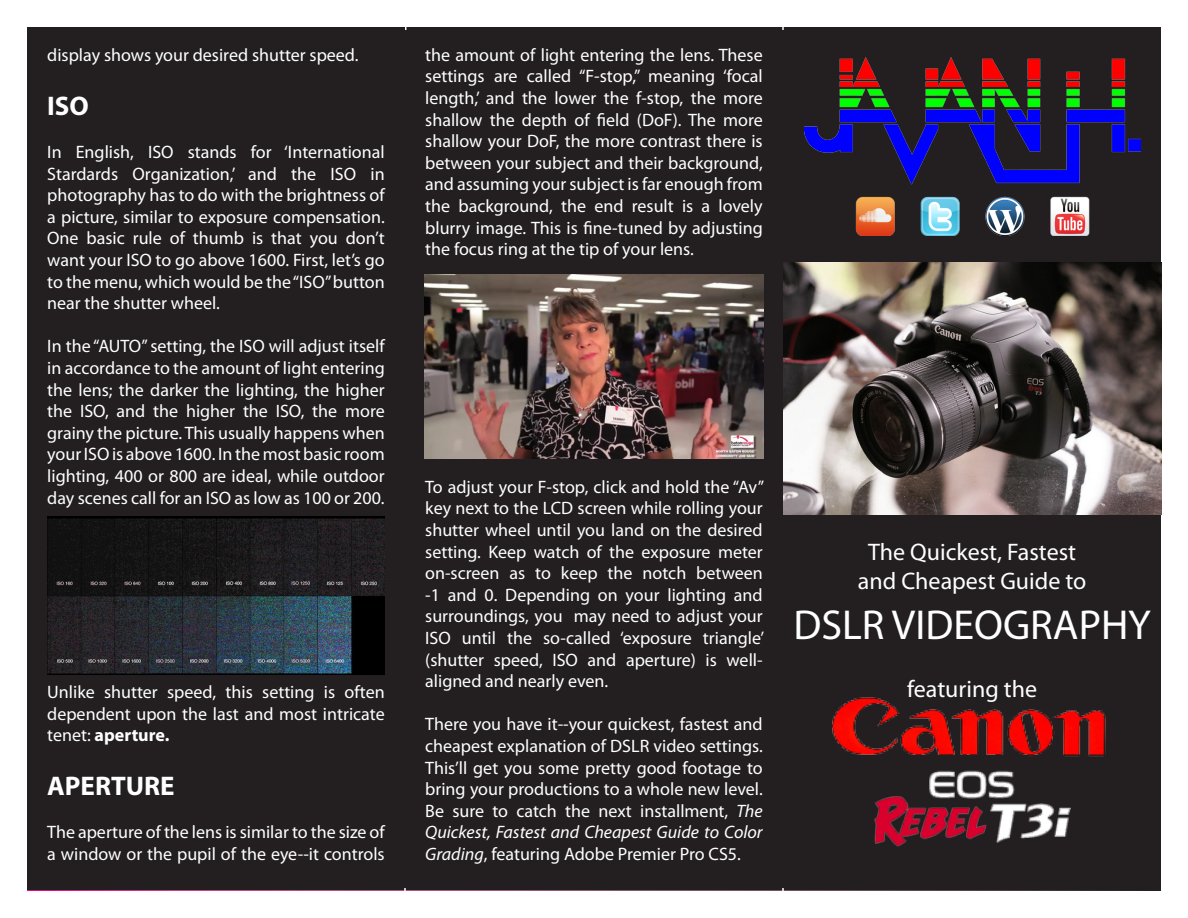
<style>
.page{position:relative;width:1188px;height:918px;background:#fff}
.page>*{position:absolute;margin:0;border:0;box-sizing:border-box;transform-origin:0 0}
.t1{font:42px "Myriad Pro";color:#fff}
.t2{font:700 27px "Myriad Pro";color:#fff}
.t3{font:24px "Myriad Pro";color:#fff}
.t4{font:18px/21.6px "Myriad Pro";color:#fff;text-align:justify}
.s1{font-weight:700}
.s2{font-style:italic}
</style>
<div class="page">
<div style="left:27px;top:27px;width:1134px;height:864px;background:#231f20"></div>
<img style="left:47px;top:516px;width:338px;height:159px">
<img style="left:425px;top:275px;width:338px;height:184px">
<img style="left:783px;top:262px;width:379px;height:253px">
<img style="left:804px;top:57px;width:336px;height:178px">
<img style="left:874px;top:830px;width:193px;height:17px">
<img style="left:832px;top:697px;width:274px;height:133px">
<p class="t4" style="left:47px;top:44px;width:313px">display shows your desired shutter speed.</p>
<p class="t2" style="left:47px;top:88px;width:43px">ISO</p>
<p class="t4" style="left:47px;top:141px;width:339px">In English, ISO stands for ‘International Stardards Organization,’ and the ISO in photography has to do with the brightness of a picture, similar to exposure compensation.<br>One basic rule of thumb is that you don’t want your ISO to go above 1600. First, let’s go to the menu, which would be the “ISO” button near the shutter wheel.</p>
<p class="t4" style="left:47px;top:335px;width:339px">In the “AUTO” setting, the ISO will adjust itself in accordance to the amount of light entering the lens; the darker the lighting, the higher the ISO, and the higher the ISO, the more grainy the picture. This usually happens when your ISO is above 1600. In the most basic room lighting, 400 or 800 are ideal, while outdoor day scenes call for an ISO as low as 100 or 200.</p>
<p class="t4" style="left:47px;top:681px;width:339px">Unlike shutter speed, this setting is often dependent upon the last and most intricate tenet: <span class="s1">aperture.</span></p>
<p class="t2" style="left:47px;top:768px;width:129px">APERTURE</p>
<p class="t4" style="left:47px;top:821px;width:339px">The aperture of the lens is similar to the size of a window or the pupil of the eye--it controls</p>
<p class="t4" style="left:425px;top:44px;width:339px">the amount of light entering the lens. These settings are called “F-stop,” meaning ‘focal length,’ and the lower the f-stop, the more shallow the depth of field (DoF). The more shallow your DoF, the more contrast there is between your subject and their background, and assuming your subject is far enough from the background, the end result is a lovely blurry image. This is fine-tuned by adjusting the focus ring at the tip of your lens.</p>
<p class="t4" style="left:425px;top:476px;width:341px">To adjust your F-stop, click and hold the “Av” key next to the LCD screen while rolling your shutter wheel until you land on the desired setting. Keep watch of the exposure meter on-screen as to keep the notch between -1 and 0. Depending on your lighting and surroundings, you may need to adjust your ISO until the so-called ‘exposure triangle’ (shutter speed, ISO and aperture) is well&shy;aligned and nearly even.</p>
<p class="t4" style="left:425px;top:713px;width:339px">There you have it--your quickest, fastest and cheapest explanation of DSLR video settings.<br>This’ll get you some pretty good footage to bring your productions to a whole new level.<br>Be sure to catch the next installment, <span class="s2">The Quickest, Fastest and Cheapest Guide to Color Grading</span>, featuring Adobe Premier Pro CS5.</p>
<p class="t3" style="left:868px;top:537px;width:210px">The Quickest, Fastest</p>
<p class="t3" style="left:858px;top:566px;width:230px">and Cheapest Guide to</p>
<p class="t1" style="left:793px;top:599px;width:359px">DSLR VIDEOGRAPHY</p>
<p class="t3" style="left:907px;top:674px;width:132px">featuring the</p>
</div>
